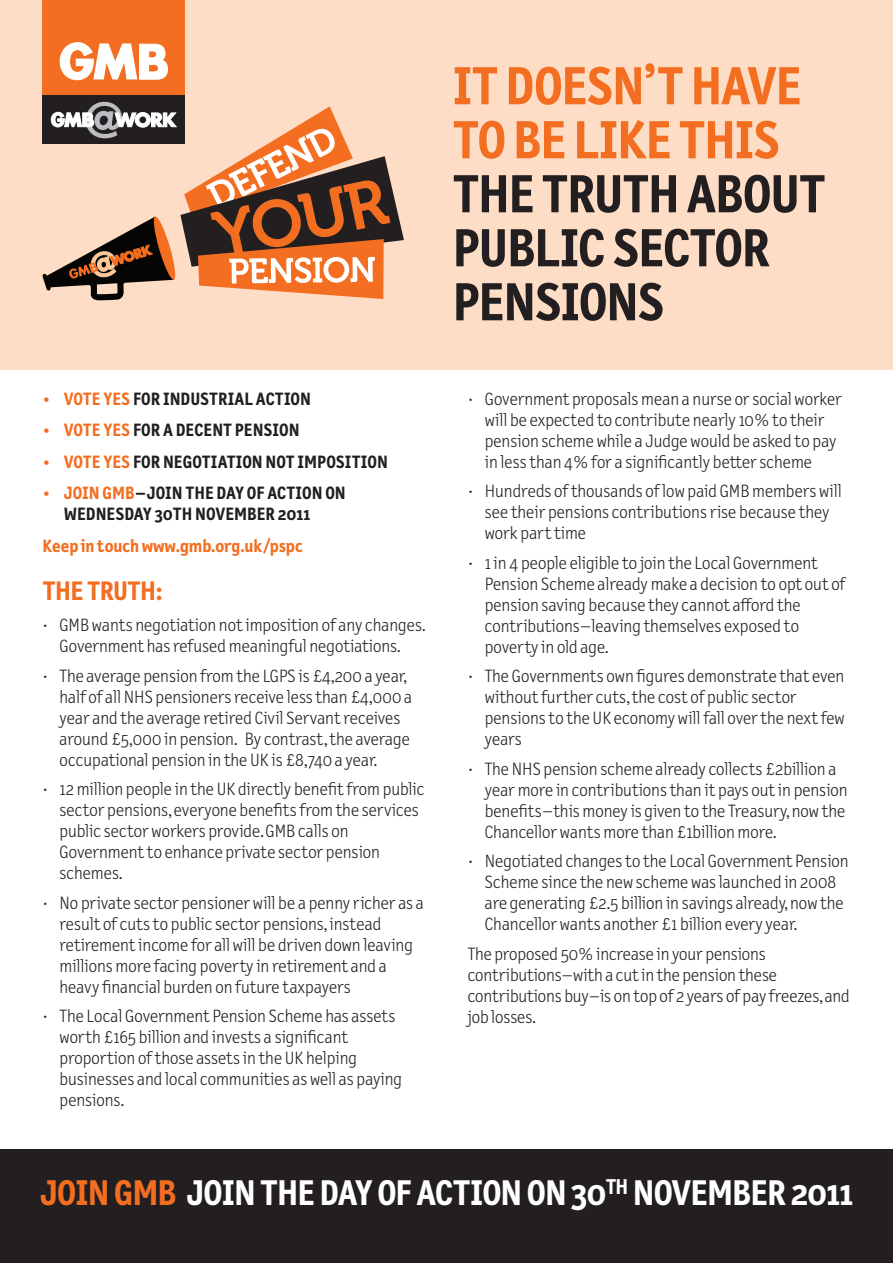
<style>
.page{position:relative;width:893px;height:1263px;background:#fff}
.page>*{position:absolute;margin:0;border:0;box-sizing:border-box;transform-origin:0 0}
.t1{font:700 54px/54px "Letter Gothic Text";letter-spacing:-.025em;color:#231f20}
.t2{font:700 54px/54px "Letter Gothic Text";letter-spacing:-.025em;color:#f36e21}
.t3{font:700 36px "Letter Gothic Text";letter-spacing:-.025em;color:#fff}
.t4{font:700 27px "Letter Gothic Text";letter-spacing:-.025em;color:#f36e21}
.t5{font:300 18px/21px "Letter Gothic Text";color:#231f20}
.t6{font:700 18px/21px "Letter Gothic Text";color:#231f20}
.t7{font:700 18px "Letter Gothic Text";letter-spacing:-.005em;color:#f36e21}
.s1{color:#f36e21}
</style>
<div class="page">
<div style="left:0;top:0;width:893px;height:370px;background:#fdddc6"></div>
<div style="left:0;top:1149px;width:893px;height:114px;background:#231f20"></div>
<div style="left:43px;top:2px;width:142px;height:142px;background:#f36e21"></div>
<svg style="left:60px;top:42px;width:108px;height:38px"></svg>
<svg style="left:43px;top:95px;width:361px;height:205px"></svg>
<p class="t6" style="left:43px;top:388px;width:270px"><span class="s1">• VOTE YES</span> FOR INDUSTRIAL ACTION</p>
<p class="t6" style="left:43px;top:419px;width:259px"><span class="s1">• VOTE YES</span> FOR A DECENT PENSION</p>
<p class="t6" style="left:43px;top:451px;width:347px"><span class="s1">• VOTE YES</span> FOR NEGOTIATION NOT IMPOSITION</p>
<p class="t6" style="left:64px;top:482px;width:284px;text-indent:-21px"><span class="s1">• JOIN GMB</span>–JOIN THE DAY OF ACTION ON<br>WEDNESDAY 30TH NOVEMBER 2011</p>
<p class="t7" style="left:43px;top:535px;width:262px">Keep in touchwww.gmb.org.uk/pspc</p>
<h3 class="t4" style="left:43px;top:575px;width:122px">THETRUTH:</h3>
<p class="t5" style="left:43px;top:616px;width:385px;text-align:center">· GMB wants negotiation notimposition of any changes.<br>Government hasrefused meaningful negotiations.</p>
<p class="t5" style="left:60px;top:667px;width:354px;text-indent:-17px">· The average pension from the LGPS is £4,200 a year, half of all NHS pensionersreceive lessthan £4,000 a year and the average retired Civil Servantreceives around £5,000 in pension. By contrast,the average occupational pension in the UK is £8,740 a year.</p>
<p class="t5" style="left:60px;top:780px;width:366px;text-indent:-17px">· 12 million people in the UK directly benefitfrom public sector pensions,everyone benefitsfrom the services public sector workers provide.GMB calls on Governmentto enhance private sector pension schemes.</p>
<p class="t5" style="left:60px;top:894px;width:366px;text-indent:-17px">· No private sector pensioner will be a penny richer as a result of cutsto public sector pensions,instead retirementincome for all will be driven down leaving millions more facing poverty in retirement and a heavy financial burden on future taxpayers</p>
<p class="t5" style="left:60px;top:1007px;width:344px;text-indent:-17px">· The Local Government Pension Scheme has assets worth £165 billion and invests a significant proportion ofthose assetsin the UK helping businesses and local communities as well as paying pensions.</p>
<h1 class="t2" style="left:453px;top:59px;width:351px">ITDOESN’THAVE<br>TOBE LIKETHIS</h1>
<h1 class="t1" style="left:453px;top:167px;width:375px">THETRUTHABOUT<br>PUBLICSECTOR<br>PENSIONS</h1>
<p class="t5" style="left:485px;top:390px;width:359px;text-indent:-17px">· Government proposals mean a nurse orsocial worker will be expected to contribute nearly 10% to their pension scheme while a Judge would be asked to pay in lessthan 4% for a significantly betterscheme</p>
<p class="t5" style="left:485px;top:482px;width:358px;text-indent:-17px">· Hundreds ofthousands oflow paid GMB members will see their pensions contributionsrise because they work parttime</p>
<p class="t5" style="left:485px;top:554px;width:362px;text-indent:-17px">· 1in 4 people eligible to join the Local Government Pension Scheme already make a decision to opt out of pension saving because they cannot afford the contributions–leaving themselves exposed to poverty in old age.</p>
<p class="t5" style="left:485px;top:667px;width:361px;text-indent:-17px">· The Governments own figures demonstrate that even withoutfurther cuts,the cost of public sector pensionsto the UK economy willfall overthe nextfew years</p>
<p class="t5" style="left:485px;top:760px;width:364px;text-indent:-17px">· The NHS pension scheme already collects £2billion a year more in contributionsthan it pays outin pension benefits–this money is given to the Treasury,now the Chancellor wants more than £1billion more.</p>
<p class="t5" style="left:485px;top:852px;width:365px;text-indent:-17px">· Negotiated changesto the Local Government Pension Scheme since the new scheme waslaunched in 2008 are generating £2.5 billion in savings already,now the Chancellor wants another £1 billion every year.</p>
<p class="t5" style="left:468px;top:945px;width:384px">The proposed 50% increase in your pensions contributions–with a cutin the pension these contributions buy–is on top of 2 years of pay freezes,and job losses.</p>
<h2 class="t3" style="left:40px;top:1171px;width:814px"><span class="s1">JOINGMB</span> JOINTHEDAYOFACTIONON30<sup>TH</sup> NOVEMBER2011</h2>
</div>
